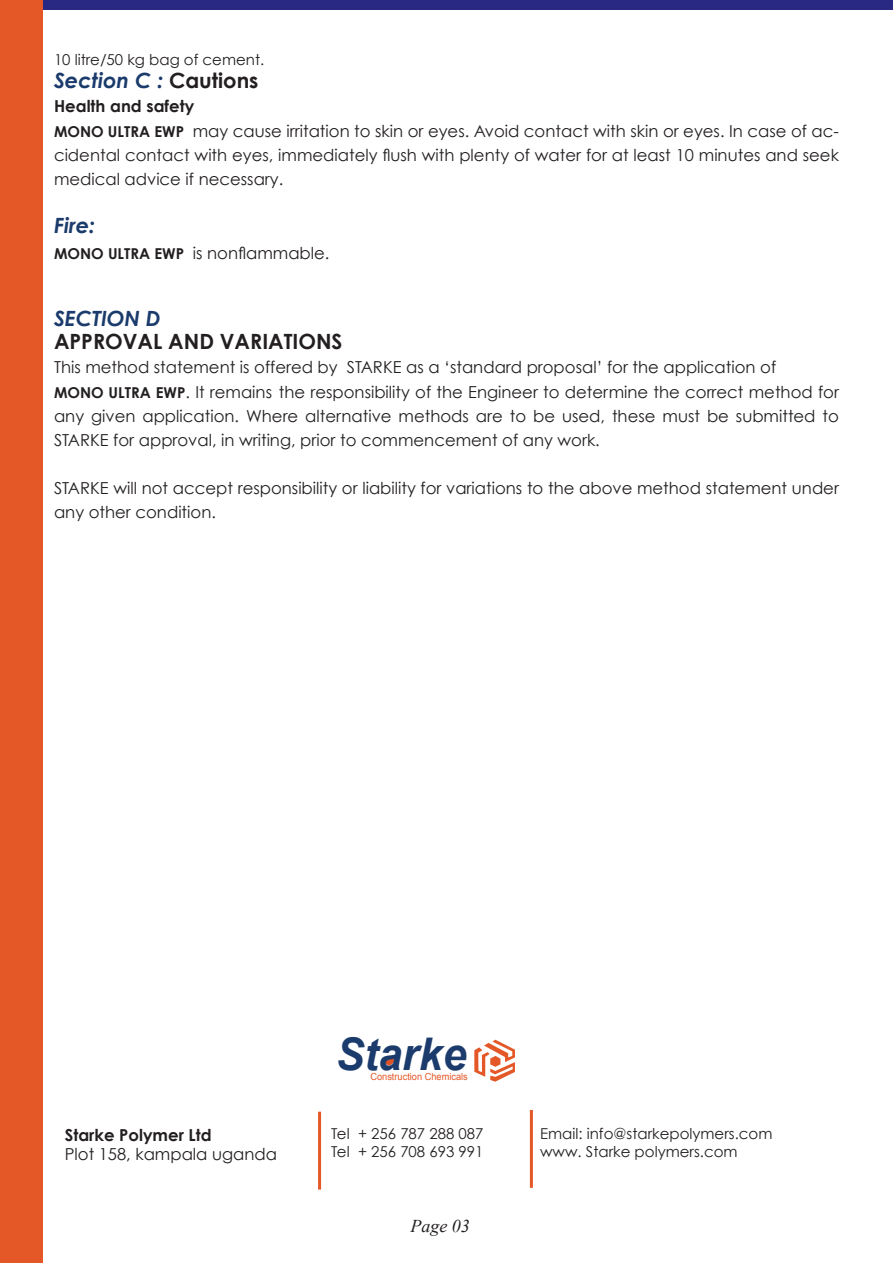
<style>
.page{position:relative;width:893px;height:1263px;background:#fff}
.page>*{position:absolute;margin:0;border:0;box-sizing:border-box;transform-origin:0 0}
.t1{font:italic 700 45px "Arial";color:#1a3b6b;scale:.95 1}
.t2{font:italic 700 21px "Century Gothic";color:#1a3b6b}
.t3{font:700 21px "Century Gothic";color:#231f20}
.t4{font:italic 18px "Times New Roman";color:#231f20}
.t5{font:16.5px/24px "Century Gothic";color:#231f20}
.t6{font:700 16.5px "Century Gothic";color:#231f20}
.t7{font:15px/18px "Century Gothic";color:#231f20}
.t8{font:9.75px "Arial";color:#e45727;scale:.95 1}
.s1{font-style:normal;color:#231f20}
.s2{font-weight:700}
.s3{font-weight:700;font-size:15px}
</style>
<div class="page">
<div style="left:0;top:0;width:893px;height:9px;background:#292882"></div>
<div style="left:1px;top:0;width:42px;height:1263px;background:#e45727"></div>
<hr style="left:318px;top:1112px;width:3px;height:77px;background:#e45727">
<hr style="left:530px;top:1110px;width:3px;height:78px;background:#e45727">
<svg style="left:385px;top:1058px;width:10px;height:8px"></svg>
<svg style="left:474px;top:1040px;width:41px;height:42px"></svg>
<p class="t7" style="left:54px;top:51px;width:212px">10 litre/50 kg bag of cement.</p>
<p class="t2" style="left:54px;top:67px;width:206px">Section C : <span class="s1">Cautions</span></p>
<p class="t5" style="left:54px;top:93px;width:786px;line-height:25.5px"><span class="s2">Health and safety<br></span><span class="s3">MONO ULTRA EWP</span> may cause irritation to skin or eyes. Avoid contact with skin or eyes. In case of ac-</p>
<p class="t5" style="left:54px;top:143px;width:786px">cidental contact with eyes, immediately flush with plenty of water for at least 10 minutes and seek medical advice if necessary.</p>
<p class="t2" style="left:54px;top:212px;width:43px">Fire:</p>
<p class="t5" style="left:54px;top:241px;width:277px"><span class="s3">MONO ULTRA EWP</span> is nonflammable.</p>
<p class="t2" style="left:54px;top:305px;width:108px">SECTION D</p>
<p class="t3" style="left:54px;top:328px;width:290px">APPROVAL AND VARIATIONS</p>
<p class="t5" style="left:54px;top:354px;width:786px;line-height:25.5px">This method statement is offered by STARKE as a ‘standard proposal’ for the application of<br><span class="s3">MONO ULTRA EWP</span>. It remains the responsibility of the Engineer to determine the correct method for</p>
<p class="t5" style="left:54px;top:404px;width:786px">any given application. Where alternative methods are to be used, these must be submitted to<br>STARKE for approval, in writing, prior to commencement of any work.</p>
<p class="t5" style="left:54px;top:476px;width:786px">STARKE will not accept responsibility or liability for variations to the above method statement under any other condition.</p>
<p class="t6" style="left:65px;top:1124px;width:148px">Starke Polymer Ltd</p>
<p class="t5" style="left:65px;top:1142px;width:214px">Plot 158, kampala uganda</p>
<h1 class="t1" style="left:336px;top:1024px;width:139px">Starke</h1>
<p class="t8" style="left:370px;top:1070px;width:104px">Construction Chemicals</p>
<p class="t7" style="left:331px;top:1125px;width:154px">Tel + 256 787 288 087<br>Tel + 256 708 693 991</p>
<p class="t4" style="left:410px;top:1214px;width:61px">Page 03</p>
<p class="t7" style="left:540px;top:1125px;width:234px">Email: info@starkepolymers.com www. Starke polymers.com</p>
</div>
